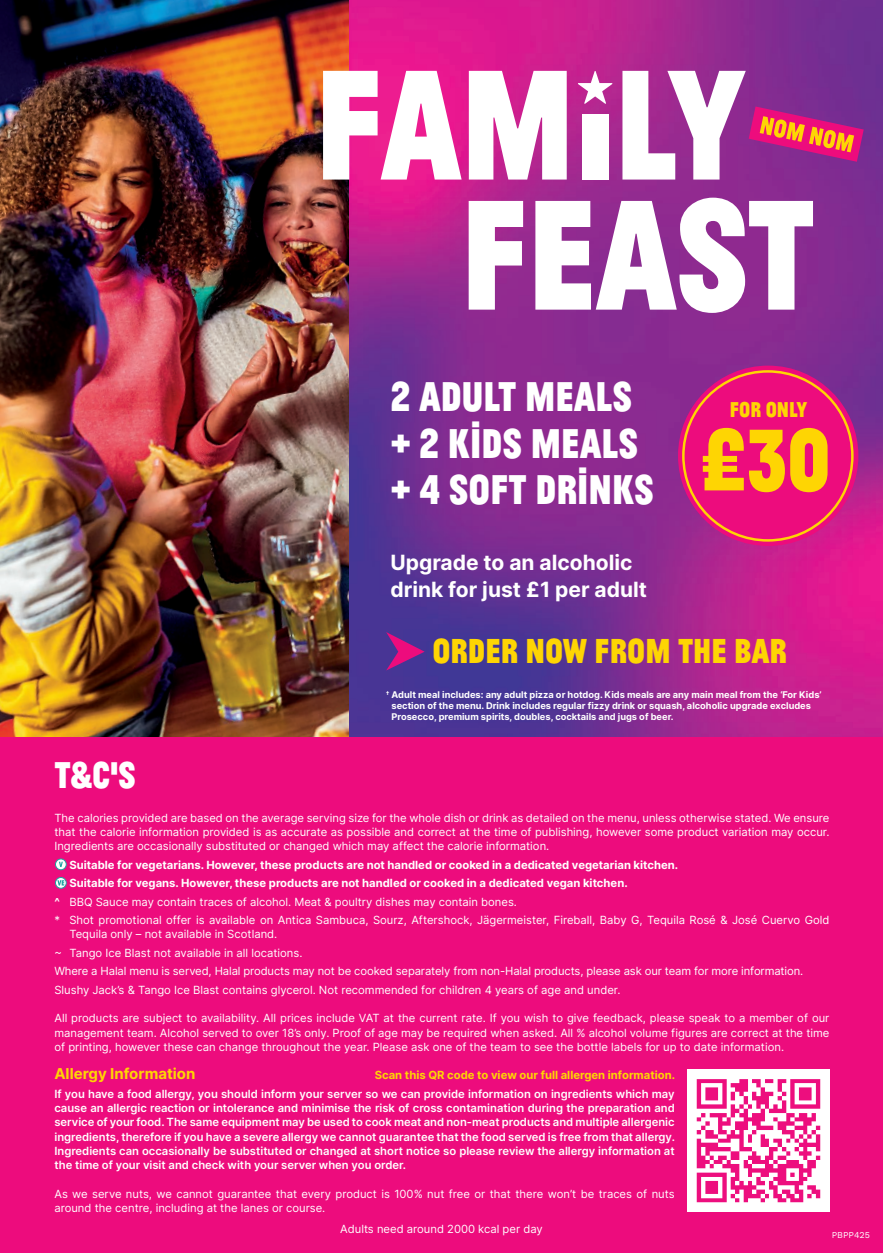
<style>
.page{position:relative;width:883px;height:1253px;background:#fff}
.page>*{position:absolute;margin:0;border:0;box-sizing:border-box;transform-origin:0 0}
.t1{font:700 91.5px "Jean Luc";color:#fed503}
.t2{font:700 43.5px/46.5px "Jean Luc";color:#fff}
.t3{font:700 39px "Jean Luc";color:#fff}
.t4{font:700 36.3px "Jean Luc";color:#fed503}
.t5{font:700 22.5px "Jean Luc";color:#fed503}
.t6{font:700 21px/27px "Inter";color:#fff}
.t7{font:700 15px "Inter";color:#fed503}
.t8{font:11.25px/14.2px "Inter";color:#fff;text-align:justify}
.t9{font:600 11.25px/14.2px "Inter";color:#fff;text-align:justify}
.t10{font:700 11.25px "Inter";color:#fff}
.t11{font:700 11.25px "Inter";color:#fed503}
.t12{font:700 9.3px/11.1px "Inter";color:#fff}
.t13{font:9px "Work Sans";color:#fff}
.s1{font-weight:700}
</style>
<div class="page">
<div style="left:0;top:582px;width:883px;height:671px;background:#ed0c7d"></div>
<img style="left:0;top:0;width:349px;height:736px">
<img style="left:349px;top:0;width:534px;height:736px">
<img style="left:687px;top:1069px;width:142px;height:142px">
<svg style="left:468px;top:198px;width:345px;height:115px"></svg>
<svg style="left:323px;top:71px;width:422px;height:108px"></svg>
<div style="left:582px;top:114px;width:26px;height:66px;background:#fff"></div>
<svg style="left:578px;top:71px;width:34px;height:33px"></svg>
<svg style="left:748px;top:106px;width:115px;height:56px;background:#c03b71"></svg>
<svg style="left:678px;top:365px;width:180px;height:181px;background:#ec3664"></svg>
<div style="left:683px;top:371px;width:169px;height:169px;background:#ed0c7d;border-radius:50%"></div>
<svg style="left:386px;top:632px;width:38px;height:38px"></svg>
<svg style="left:55px;top:859px;width:11px;height:10px"></svg>
<div style="left:55px;top:858px;width:12px;height:12px;border:1px solid #1ea2a1;border-radius:50%"></div>
<svg style="left:59px;top:861px;width:4px;height:6px"></svg>
<svg style="left:55px;top:877px;width:11px;height:11px"></svg>
<div style="left:55px;top:877px;width:12px;height:11px;border:1px solid #1ea2a1;border-radius:50%"></div>
<svg style="left:57px;top:880px;width:7px;height:5px"></svg>
<h2 class="t2" style="left:391px;top:370px;width:264px">2 ADULT MEALS + 2 KIDS MEALS + 4 SOFT DRINKS</h2>
<h3 class="t6" style="left:390px;top:548px;width:258px">Upgrade to an alcoholic drink for just £1 per adult</h3>
<h3 class="t5" style="left:730px;top:394px;width:79px">FOR ONLY</h3>
<h1 class="t1" style="left:701px;top:396px;width:131px">£30</h1>
<h3 class="t4" style="left:432px;top:626px;width:356px">ORDER NOW FROM THE BAR</h3>
<h3 class="t3" style="left:54px;top:747px;width:83px">T&amp;C’S</h3>
<p class="t12" style="left:391px;top:688px;width:431px;text-indent:-5px"><sup>†</sup> Adult meal includes: any adult pizza or hotdog. Kids meals are any main meal from the ‘For Kids’ section of the menu. Drink includes regular fizzy drink or squash, alcoholic upgrade excludes<br>Prosecco, premium spirits, doubles, cocktails and jugs of beer.</p>
<p class="t8" style="left:54px;top:810px;width:776px">The calories provided are based on the average serving size for the whole dish or drink as detailed on the menu, unless otherwise stated. We ensure that the calorie information provided is as accurate as possible and correct at the time of publishing, however some product variation may occur.<br>Ingredients are occasionally substituted or changed which may affect the calorie information.</p>
<p class="t10" style="left:69px;top:856px;width:610px">Suitable for vegetarians. However, these products are not handled or cooked in a dedicated vegetarian kitchen.</p>
<p class="t10" style="left:69px;top:874px;width:560px">Suitable for vegans. However, these products are not handled or cooked in a dedicated vegan kitchen.</p>
<p class="t8" style="left:54px;top:894px;width:464px"><span class="s1">^</span> BBQ Sauce may contain traces of alcohol. Meat &amp; poultry dishes may contain bones.</p>
<p class="t8" style="left:54px;top:912px;width:776px">* Shot promotional offer is available on Antica Sambuca, Sourz, Aftershock, Jägermeister, Fireball, Baby G, Tequila Rosé &amp; José Cuervo Gold</p>
<p class="t8" style="left:54px;top:924px;width:750px;line-height:18.5px;text-align:left;text-indent:15px">Tequila only – not available in Scotland.<br>~ Tango Ice Blast not available in all locations.<br>Where a Halal menu is served, Halal products may not be cooked separately from non-Halal products, please ask our team for more information.<br>Slushy Jack’s &amp; Tango Ice Blast contains glycerol. Not recommended for children 4 years of age and under.</p>
<p class="t8" style="left:54px;top:1011px;width:776px">All products are subject to availability. All prices include VAT at the current rate. If you wish to give feedback, please speak to a member of our management team. Alcohol served to over 18’s only. Proof of age may be required when asked. All % alcohol volume figures are correct at the time of printing, however these can change throughout the year. Please ask one of the team to see the bottle labels for up to date information.</p>
<h3 class="t7" style="left:54px;top:1062px;width:143px">Allergy Information</h3>
<p class="t11" style="left:375px;top:1067px;width:302px">Scan this QR code to view our full allergen information.</p>
<p class="t9" style="left:54px;top:1086px;width:622px">If you have a food allergy, you should inform your server so we can provide information on ingredients which may cause an allergic reaction or intolerance and minimise the risk of cross contamination during the preparation and service of your food. The same equipment may be used to cook meat and non-meat products and multiple allergenic ingredients, therefore if you have a severe allergy we cannot guarantee that the food served is free from that allergy.<br>Ingredients can occasionally be substituted or changed at short notice so please review the allergy information at the time of your visit and check with your server when you order.</p>
<p class="t8" style="left:54px;top:1186px;width:621px">As we serve nuts, we cannot guarantee that every product is 100% nut free or that there won’t be traces of nuts around the centre, including at the lanes or course.</p>
<p class="t8" style="left:340px;top:1221px;width:204px">Adults need around 2000 kcal per day</p>
<p class="t13" style="left:831px;top:1230px;width:40px">PBPP425</p>
</div>
